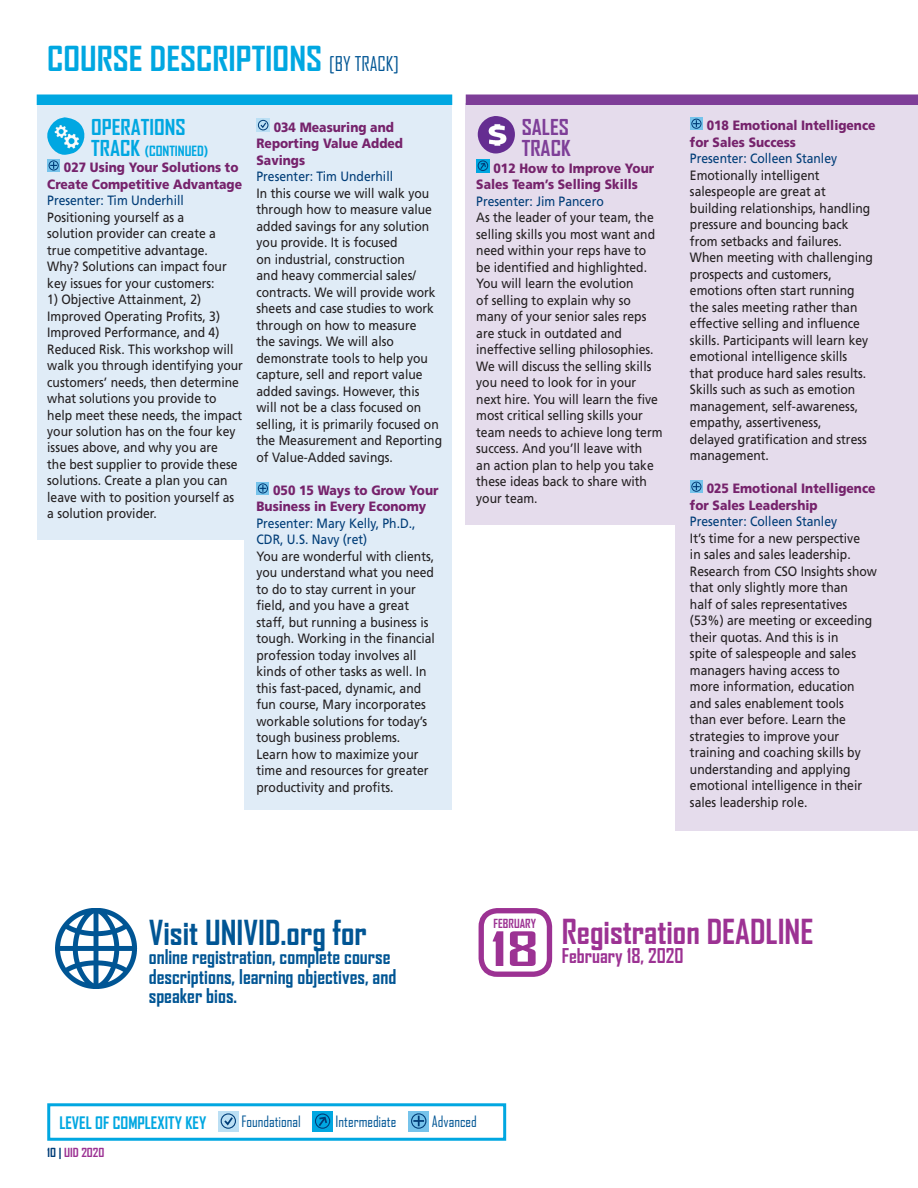
<style>
.page{position:relative;width:918px;height:1188px;background:#fff}
.page>*{position:absolute;margin:0;border:0;box-sizing:border-box;transform-origin:0 0}
.t1{font:700 45.45px "Agency FB";color:#9c3293;scale:1.5 1}
.t2{font:700 33px "Agency FB";color:#00a7e1;scale:1.06 1}
.t3{font:700 33px "Agency FB";color:#9c3293}
.t4{font:700 33px "Agency FB";color:#005594}
.t5{font:700 21px "Agency FB";color:#00a7e1;scale:1.06 1}
.t6{font:700 21px/21px "Agency FB";color:#7e3e98;scale:1.06 1}
.t7{font:700 19.5px/19.5px "Agency FB";color:#005594}
.t8{font:700 19.5px "Agency FB";color:#9c3293}
.t9{font:700 16.5px "Agency FB";color:#00a7e1}
.t10{font:15px "Agency FB";color:#005594}
.t11{font:13.5px/16.5px "Frutiger";color:#231f20;scale:.9 1}
.t12{font:900 13.5px/16.5px "Frutiger";color:#76236c;scale:.9 1}
.t13{font:13.5px/16.5px "Frutiger";color:#003d78;scale:.9 1}
.t14{font:700 13.5px "Agency FB";color:#00a7e1;scale:1.06 1}
.t15{font:700 12px "Agency FB";color:#9c3293;scale:1.06 1}
.t16{font:700 12px "Agency FB";color:#9c3293}
.s1{font-weight:400;font-size:19.5px;color:#005594}
.s2{font-size:21px}
.s3{color:#003d78}
</style>
<div class="page">
<div style="left:466px;top:104px;width:209px;height:421px;background:#e5dcec"></div>
<div style="left:675px;top:104px;width:243px;height:727px;background:#e5dcec"></div>
<div style="left:245px;top:104px;width:207px;height:706px;background:#e0ecf7"></div>
<div style="left:37px;top:104px;width:219px;height:436px;background:#e0ecf7"></div>
<svg style="left:47px;top:159px;width:13px;height:13px"></svg>
<div style="left:49px;top:161px;width:10px;height:9px;border:1px solid #003d78;border-radius:50%"></div>
<svg style="left:50px;top:162px;width:7px;height:7px"></svg>
<svg style="left:256px;top:118px;width:14px;height:14px"></svg>
<div style="left:258px;top:120px;width:10px;height:10px;border:1px solid #003d78;border-radius:50%"></div>
<svg style="left:259px;top:121px;width:8px;height:8px"></svg>
<svg style="left:256px;top:482px;width:13px;height:13px"></svg>
<div style="left:258px;top:483px;width:10px;height:10px;border:1px solid #003d78;border-radius:50%"></div>
<svg style="left:259px;top:485px;width:7px;height:7px"></svg>
<svg style="left:476px;top:159px;width:14px;height:14px"></svg>
<div style="left:478px;top:161px;width:10px;height:10px;border:1px solid #003d78;border-radius:50%"></div>
<svg style="left:479px;top:162px;width:8px;height:8px"></svg>
<img style="left:56px;top:908px;width:82px;height:81px">
<div style="left:218px;top:1111px;width:20px;height:20px;background:#bbdff4"></div>
<div style="left:221px;top:1113px;width:15px;height:16px;border:1px solid #003d78;border-radius:50%"></div>
<svg style="left:222px;top:1115px;width:13px;height:12px"></svg>
<div style="left:313px;top:1111px;width:20px;height:20px;background:#00a7e1"></div>
<div style="left:315px;top:1113px;width:15px;height:16px;border:1px solid #003d78;border-radius:50%"></div>
<svg style="left:317px;top:1116px;width:11px;height:12px"></svg>
<svg style="left:409px;top:1111px;width:20px;height:20px"></svg>
<div style="left:411px;top:1113px;width:15px;height:16px;border:1px solid #003d78;border-radius:50%"></div>
<svg style="left:413px;top:1116px;width:11px;height:10px"></svg>
<div style="left:47px;top:1103px;width:459px;height:38px;border:3px solid #00a7e1"></div>
<div style="left:37px;top:94px;width:415px;height:11px;background:#00a7e1"></div>
<div style="left:466px;top:94px;width:452px;height:11px;background:#7e3e98"></div>
<img style="left:478px;top:116px;width:37px;height:38px">
<svg style="left:690px;top:117px;width:13px;height:13px"></svg>
<div style="left:691px;top:119px;width:10px;height:10px;border:1px solid #003d78;border-radius:50%"></div>
<svg style="left:693px;top:120px;width:7px;height:7px"></svg>
<svg style="left:690px;top:480px;width:13px;height:13px"></svg>
<div style="left:691px;top:482px;width:10px;height:10px;border:1px solid #003d78;border-radius:50%"></div>
<svg style="left:693px;top:483px;width:7px;height:7px"></svg>
<div style="left:479px;top:908px;width:73px;height:69px;border:5px solid #9c3293;border-radius:16px"></div>
<img style="left:47px;top:117px;width:38px;height:38px">
<h2 class="t2" style="left:47px;top:39px;width:333px">COURSE DESCRIPTIONS <span class="s1">[BY TRACK]</span></h2>
<h3 class="t5" style="left:91px;top:114px;width:91px">OPERATIONS</h3>
<p class="t14" style="left:91px;top:142px;width:112px"><span class="s2">TRACK</span> (CONTINUED)</p>
<p class="t12" style="left:47px;top:159px;width:218px;text-align:right">027 Using Your Solutions to<br>Create Competitive Advantage</p>
<p class="t13" style="left:47px;top:192px;width:153px">Presenter: Tim Underhill</p>
<p class="t11" style="left:47px;top:209px;width:201px">Positioning yourself as a solution provider can create a true competitive advantage.<br>Why? Solutions can impact four key issues for your customers:</p>
<p class="t11" style="left:47px;top:291px;width:219px">1) Objective Attainment, 2)<br>Improved Operating Profits, 3)<br>Improved Performance, and 4)<br>Reduced Risk. This workshop will walk you through identifying your customers’ needs, then determine what solutions you provide to help meet these needs, the impact your solution has on the four key issues above, and why you are<br>the best supplier to provide these solutions. Create a plan you can leave with to position yourself as a solution provider.</p>
<p class="t12" style="left:257px;top:119px;width:164px;text-indent:17px">034 Measuring and<br>Reporting Value Added<br>Savings</p>
<p class="t13" style="left:257px;top:169px;width:153px">Presenter: Tim Underhill</p>
<p class="t11" style="left:257px;top:185px;width:208px">In this course we will walk you through how to measure value added savings for any solution you provide. It is focused<br>on industrial, construction<br>and heavy commercial sales/ contracts. We will provide work sheets and case studies to work through on how to measure<br>the savings. We will also demonstrate tools to help you capture, sell and report value added savings. However, this will not be a class focused on selling, it is primarily focused on the Measurement and Reporting of Value-Added savings.</p>
<p class="t12" style="left:256px;top:482px;width:204px;text-indent:17px">050 15 Ways to Grow Your<br>Business in Every Economy</p>
<p class="t13" style="left:256px;top:515px;width:178px">Presenter: Mary Kelly, Ph.D.,<br>CDR, U.S. Navy (ret)</p>
<p class="t11" style="left:256px;top:548px;width:200px">You are wonderful with clients, you understand what you need to do to stay current in your field, and you have a great staff, but running a business is tough. Working in the financial profession today involves all kinds of other tasks as well. In this fast-paced, dynamic, and fun course, Mary incorporates workable solutions for today’s tough business problems.<br>Learn how to maximize your time and resources for greater productivity and profits.</p>
<h3 class="t6" style="left:522px;top:116px;width:48px">SALES<br>TRACK</h3>
<p class="t12" style="left:476px;top:160px;width:199px;text-indent:17px">012 How to Improve Your<br>Sales Team’s Selling Skills</p>
<p class="t13" style="left:476px;top:193px;width:143px">Presenter: Jim Pancero</p>
<p class="t11" style="left:476px;top:209px;width:208px">As the leader of your team, the selling skills you most want and need within your reps have to be identified and highlighted.<br>You will learn the evolution<br>of selling to explain why so many of your senior sales reps are stuck in outdated and ineffective selling philosophies.<br>We will discuss the selling skills you need to look for in your next hire. You will learn the five most critical selling skills your team needs to achieve long term success. And you’ll leave with<br>an action plan to help you take these ideas back to share with your team.</p>
<p class="t12" style="left:690px;top:117px;width:208px;text-indent:17px">018 Emotional Intelligence for Sales Success</p>
<p class="t13" style="left:690px;top:150px;width:165px">Presenter: Colleen Stanley</p>
<p class="t11" style="left:690px;top:167px;width:205px">Emotionally intelligent salespeople are great at building relationships, handling pressure and bouncing back from setbacks and failures.<br>When meeting with challenging prospects and customers, emotions often start running the sales meeting rather than effective selling and influence skills. Participants will learn key emotional intelligence skills that produce hard sales results.<br>Skills such as such as emotion management, self-awareness, empathy, assertiveness,<br>delayed gratification and stress management.</p>
<p class="t12" style="left:690px;top:480px;width:208px;text-indent:17px">025 Emotional Intelligence for Sales Leadership</p>
<p class="t13" style="left:690px;top:513px;width:165px">Presenter: Colleen Stanley</p>
<p class="t11" style="left:690px;top:530px;width:209px">It’s time for a new perspective<br>in sales and sales leadership.<br>Research from CSO Insights show that only slightly more than<br>half of sales representatives (53%) are meeting or exceeding their quotas. And this is in<br>spite of salespeople and sales managers having access to<br>more information, education and sales enablement tools<br>than ever before. Learn the strategies to improve your training and coaching skills by understanding and applying emotional intelligence in their sales leadership role.</p>
<h2 class="t4" style="left:149px;top:912px;width:220px">Visit UNIVID.org for</h2>
<h3 class="t7" style="left:149px;top:947px;width:249px">online registration, complete course descriptions, learning objectives, and speaker bios.</h3>
<p class="t16" style="left:494px;top:916px;width:44px">FEBRUARY</p>
<h2 class="t3" style="left:562px;top:911px;width:253px">Registration DEADLINE</h2>
<h3 class="t8" style="left:562px;top:944px;width:123px">February 18, 2020</h3>
<h1 class="t1" style="left:491px;top:921px;width:33px">18</h1>
<p class="t9" style="left:59px;top:1112px;width:148px">LEVEL OF COMPLEXITY KEY</p>
<p class="t10" style="left:241px;top:1112px;width:61px">Foundational</p>
<p class="t10" style="left:336px;top:1112px;width:62px">Intermediate</p>
<p class="t10" style="left:432px;top:1112px;width:46px">Advanced</p>
<p class="t15" style="left:47px;top:1145px;width:55px"><span class="s3">10 |</span> UID 2020</p>
</div>
